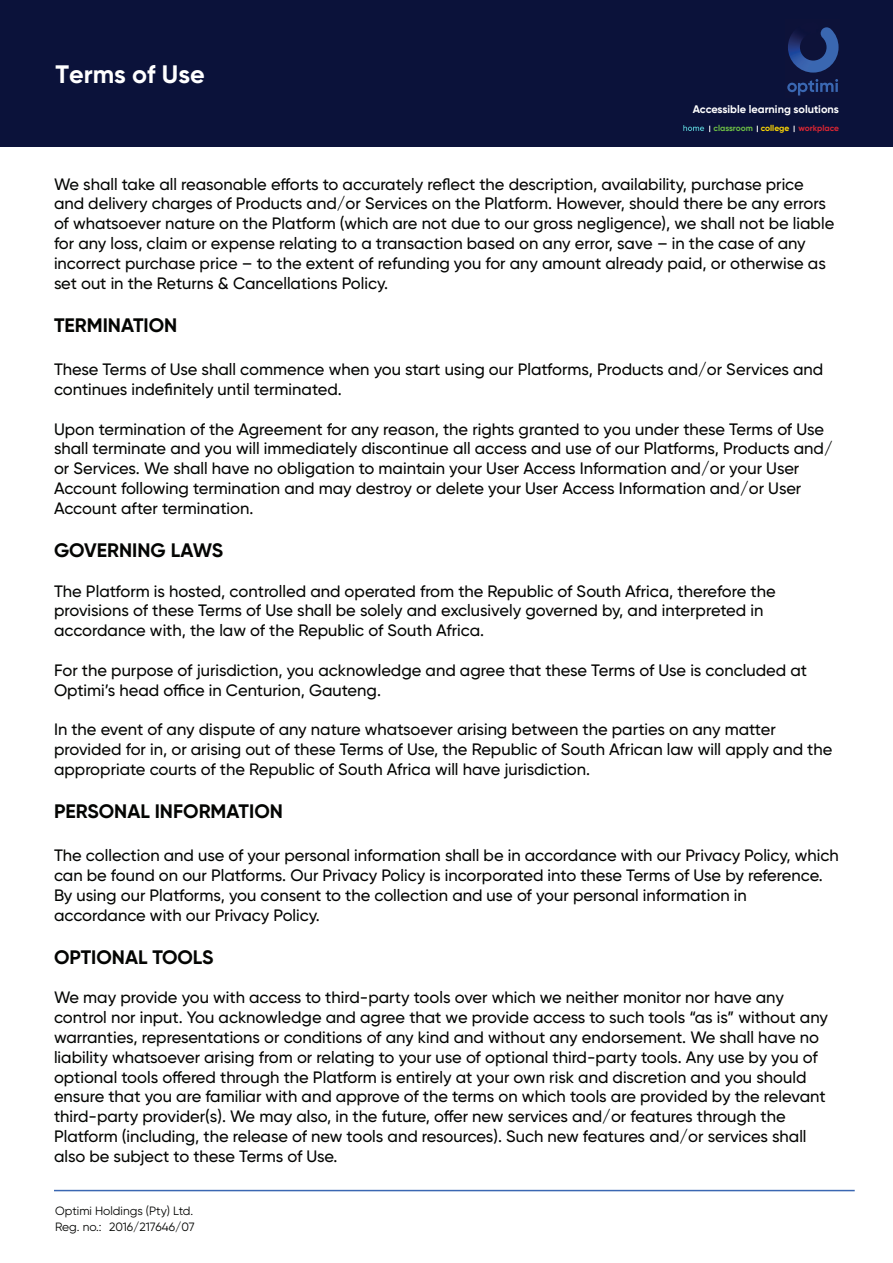
<style>
.page{position:relative;width:893px;height:1263px;background:#fff}
.page>*{position:absolute;margin:0;border:0;box-sizing:border-box;transform-origin:0 0}
.t1{font:700 25.2px "Gilroy";color:#fff}
.t2{font:700 19.5px "Gilroy";color:#040503}
.t3{font:500 16.5px/19.8px "Gilroy";color:#040503}
.t4{font:12px/16.5px "Gilroy";color:#040503}
.t5{font:700 10.95px "Gilroy";color:#fff}
.t6{font:700 8.4px "Gilroy";color:#6cbd45}
.s1{color:#fcd604}
.s2{color:#d72533}
</style>
<div class="page">
<div style="left:0;top:0;width:893px;height:147px;background:#0b123a"></div>
<hr style="left:54px;top:1190px;width:801px;height:1px;background:#3a67b2">
<svg style="left:787px;top:79px;width:51px;height:16px"></svg>
<img style="left:788px;top:27px;width:51px;height:46px">
<svg style="left:683px;top:125px;width:27px;height:7px"></svg>
<h1 class="t1" style="left:55px;top:59px;width:151px">Terms of Use</h1>
<p class="t5" style="left:693px;top:103px;width:148px">Accessible learning solutions</p>
<p class="t6" style="left:713px;top:123px;width:127px">classroom <span class="s1">college</span> <span class="s2">workplace</span></p>
<p class="t3" style="left:54px;top:174px;width:782px">We shall take all reasonable efforts to accurately reflect the description, availability, purchase price and delivery charges of Products and/or Services on the Platform. However, should there be any errors of whatsoever nature on the Platform (which are not due to our gross negligence), we shall not be liable for any loss, claim or expense relating to a transaction based on any error, save – in the case of any incorrect purchase price – to the extent of refunding you for any amount already paid, or otherwise as set out in the Returns &amp; Cancellations Policy.</p>
<p class="t2" style="left:54px;top:313px;width:125px">TERMINATION</p>
<p class="t3" style="left:54px;top:359px;width:771px">These Terms of Use shall commence when you start using our Platforms, Products and/or Services and continues indefinitely until terminated.</p>
<p class="t3" style="left:54px;top:419px;width:780px">Upon termination of the Agreement for any reason, the rights granted to you under these Terms of Use shall terminate and you will immediately discontinue all access and use of our Platforms, Products and/ or Services. We shall have no obligation to maintain your User Access Information and/or your User Account following termination and may destroy or delete your User Access Information and/or User Account after termination.</p>
<p class="t2" style="left:54px;top:538px;width:171px">GOVERNING LAWS</p>
<p class="t3" style="left:54px;top:581px;width:723px">The Platform is hosted, controlled and operated from the Republic of South Africa, therefore the provisions of these Terms of Use shall be solely and exclusively governed by, and interpreted in accordance with, the law of the Republic of South Africa.</p>
<p class="t3" style="left:54px;top:660px;width:754px">For the purpose of jurisdiction, you acknowledge and agree that these Terms of Use is concluded at<br>Optimi’s head office in Centurion, Gauteng.</p>
<p class="t3" style="left:54px;top:719px;width:780px">In the event of any dispute of any nature whatsoever arising between the parties on any matter provided for in, or arising out of these Terms of Use, the Republic of South African law will apply and the appropriate courts of the Republic of South Africa will have jurisdiction.</p>
<p class="t2" style="left:54px;top:799px;width:230px">PERSONAL INFORMATION</p>
<p class="t3" style="left:54px;top:845px;width:786px">The collection and use of your personal information shall be in accordance with our Privacy Policy, which can be found on our Platforms. Our Privacy Policy is incorporated into these Terms of Use by reference.<br>By using our Platforms, you consent to the collection and use of your personal information in accordance with our Privacy Policy.</p>
<p class="t2" style="left:54px;top:945px;width:161px">OPTIONAL TOOLS</p>
<p class="t3" style="left:54px;top:987px;width:775px">We may provide you with access to third-party tools over which we neither monitor nor have any control nor input. You acknowledge and agree that we provide access to such tools “as is” without any warranties, representations or conditions of any kind and without any endorsement. We shall have no liability whatsoever arising from or relating to your use of optional third-party tools. Any use by you of optional tools offered through the Platform is entirely at your own risk and discretion and you should ensure that you are familiar with and approve of the terms on which tools are provided by the relevant third-party provider(s). We may also, in the future, offer new services and/or features through the Platform (including, the release of new tools and resources). Such new features and/or services shall also be subject to these Terms of Use.</p>
<p class="t4" style="left:55px;top:1202px;width:141px">Optimi Holdings (Pty) Ltd.<br>Reg. no.: 2016/217646/07</p>
</div>
